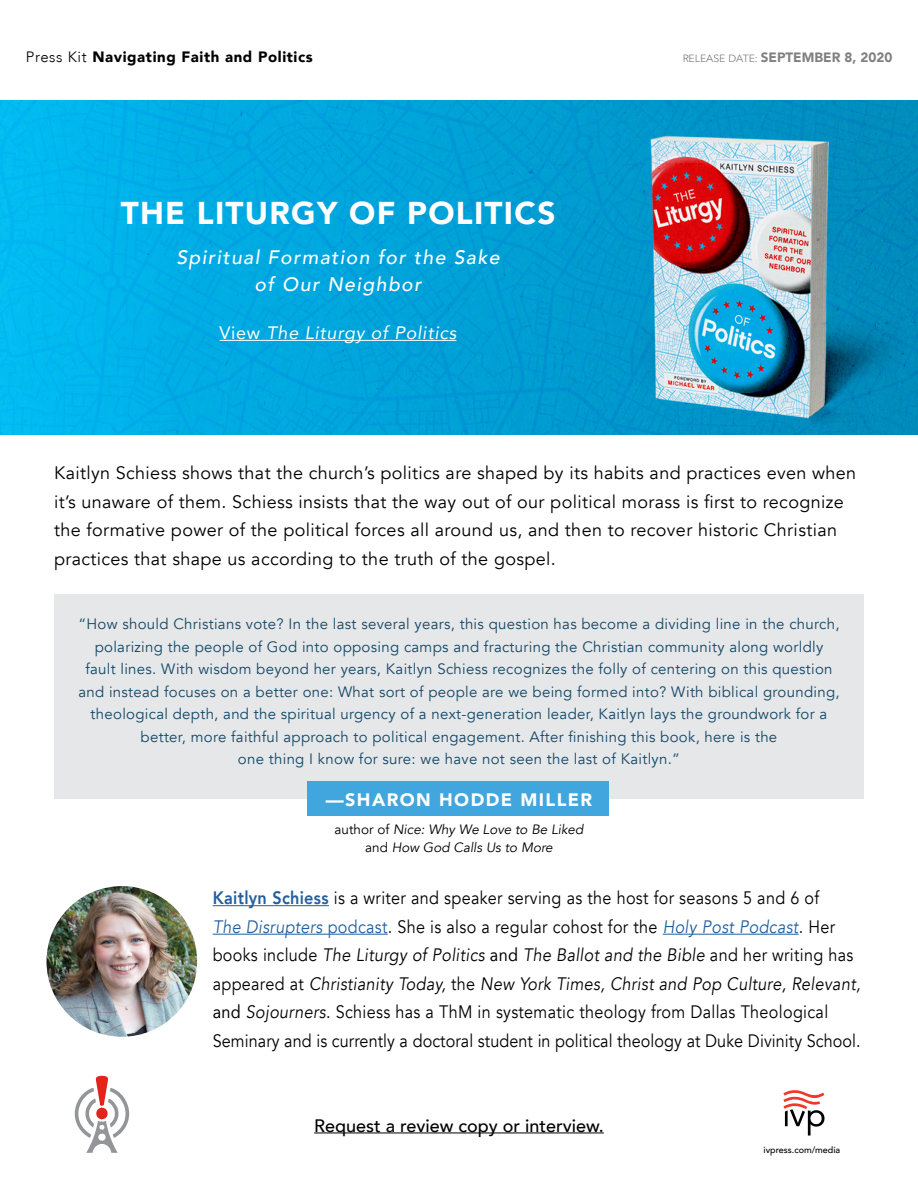
<style>
.page{position:relative;width:918px;height:1188px;background:#fff}
.page>*{position:absolute;margin:0;border:0;box-sizing:border-box;transform-origin:0 0}
.t1{font:900 31.5px "Avenir";letter-spacing:.04em;color:#fff}
.t2{font:italic 500 19.5px/27px "Avenir";letter-spacing:.07em;color:#fff;text-align:center}
.t3{font:18px/28.5px "Avenir";letter-spacing:.02em;color:#000;scale:.9 1}
.t4{font:18px/28.5px "Avenir";letter-spacing:.02em;color:#000}
.t5{font:500 18px "Avenir";color:#000101}
.t6{font:italic 18px "Avenir";letter-spacing:.04em;color:#fff}
.t7{font:900 18px "Avenir";letter-spacing:.08em;color:#fff}
.t8{font:15px/22.5px "Avenir";letter-spacing:.02em;color:#144868;text-align:center}
.t9{font:900 15px "Avenir";letter-spacing:.04em;color:#000}
.t10{font:italic 13.5px/18px "Avenir";color:#000;text-align:center}
.t11{font:900 13.5px "Avenir";color:#000}
.t12{font:500 9px "Avenir";color:#000101}
.s1{font-weight:300}
.s2{font-style:normal}
.s3{font-weight:400;font-size:10.5px}
.s4{font-weight:800;color:#215e9e}
.s5{font-style:italic;color:#215e9e}
.s6{color:#215e9e}
.s7{font-style:italic}
.s8{font-style:inherit}
</style>
<div class="page">
<div style="left:54px;top:594px;width:810px;height:205px;background:#e6e7e8"></div>
<img style="left:0;top:101px;width:918px;height:333px">
<svg style="left:783px;top:1090px;width:42px;height:46px"></svg>
<hr style="left:314px;top:1132px;width:290px;height:1px;background:#000101">
<svg style="left:75px;top:1076px;width:54px;height:77px"></svg>
<img style="left:46px;top:886px;width:151px;height:151px;border-radius:75px">
<div style="left:307px;top:782px;width:302px;height:34px;background:#41a6dd"></div>
<hr style="left:213px;top:905px;width:116px;height:1px;background:#215e9e">
<hr style="left:213px;top:934px;width:175px;height:1px;background:#215e9e">
<hr style="left:663px;top:934px;width:136px;height:1px;background:#215e9e">
<hr style="left:220px;top:340px;width:237px;height:1px;background:#fff">
<p class="t9" style="left:26px;top:44px;width:289px"><span class="s1">Press Kit</span> Navigating Faith and Politics</p>
<h1 class="t1" style="left:121px;top:186px;width:436px">THE LITURGY OF POLITICS</h1>
<h2 class="t2" style="left:176px;top:244px;width:325px">Spiritual Formation for the Sake of Our Neighbor</h2>
<p class="t6" style="left:220px;top:322px;width:238px"><span class="s2">View</span> The Liturgy of Politics</p>
<p class="t11" style="left:682px;top:46px;width:212px"><span class="s3">RELEASE DATE:</span> SEPTEMBER 8, 2020</p>
<p class="t4" style="left:54px;top:459px;width:804px">Kaitlyn Schiess shows that the church’s politics are shaped by its habits and practices even when it’s unaware of them. Schiess insists that the way out of our political morass is first to recognize the formative power of the political forces all around us, and then to recover historic Christian practices that shape us according to the truth of the gospel.</p>
<p class="t8" style="left:78px;top:613px;width:763px">“How should Christians vote? In the last several years, this question has become a dividing line in the church, polarizing the people of God into opposing camps and fracturing the Christian community along worldly fault lines. With wisdom beyond her years, Kaitlyn Schiess recognizes the folly of centering on this question and instead focuses on a better one: What sort of people are we being formed into? With biblical grounding, theological depth, and the spiritual urgency of a next-generation leader, Kaitlyn lays the groundwork for a better, more faithful approach to political engagement. After finishing this book, here is the<br>one thing I know for sure: we have not seen the last of Kaitlyn.”</p>
<p class="t7" style="left:326px;top:784px;width:268px">—SHARON HODDE MILLER</p>
<p class="t10" style="left:335px;top:821px;width:250px"><span class="s2">author of</span> Nice: Why We Love to Be Liked <span class="s2">and</span> How God Calls Us to More</p>
<p class="t3" style="left:213px;top:884px;width:722px"><span class="s4">Kaitlyn Schiess</span> is a writer and speaker serving as the host for seasons 5 and 6 of<br><span class="s5">The Disrupters</span> <span class="s6">podcast</span>. She is also a regular cohost for the <span class="s5">Holy Post Podcast</span>. Her books include <span class="s7">The Liturgy of Politics</span> <span class="s8">and</span> <span class="s7">The Ballot and the Bible</span> and her writing has appeared at <span class="s7">Christianity Today,</span> the <span class="s7">New York Times, Christ and Pop Culture, Relevant, </span><span class="s8">and</span> <span class="s7">Sojourners</span>. Schiess has a ThM in systematic theology from Dallas Theological Seminary and is currently a doctoral student in political theology at Duke Divinity School.</p>
<p class="t5" style="left:314px;top:1110px;width:291px">Request a review copy or interview.</p>
<p class="t12" style="left:764px;top:1142px;width:78px">ivpress.com/media</p>
</div>
